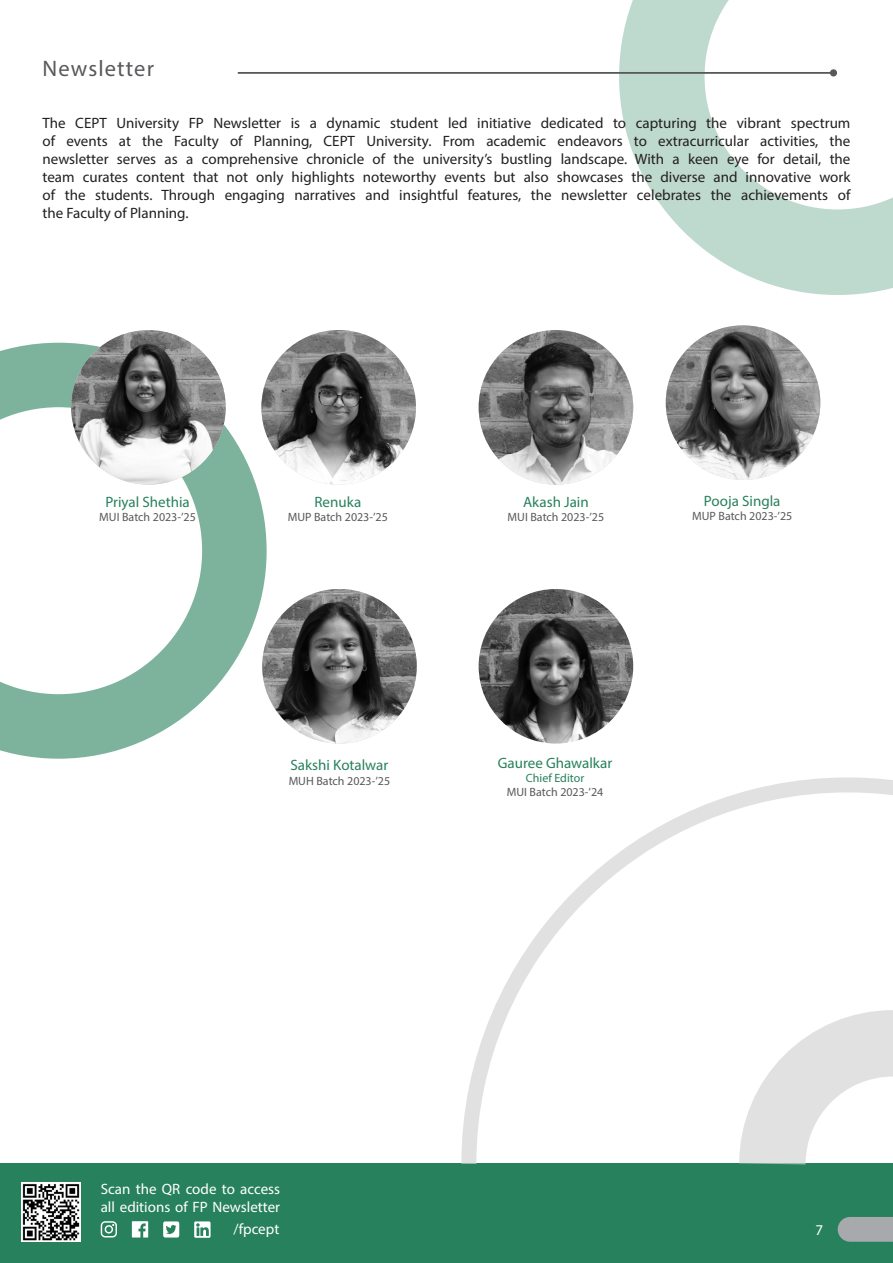
<style>
.page{position:relative;width:893px;height:1263px;background:#fff}
.page>*{position:absolute;margin:0;border:0;box-sizing:border-box;transform-origin:0 0}
.t1{font:22.5px "Myriad Pro";letter-spacing:.05em;color:#58595b}
.t2{font:15px/18px "Myriad Pro";color:#231f20;text-align:justify}
.t3{font:15px "Myriad Pro";color:#27815d}
.t4{font:15px/18px "Myriad Pro";color:#fff}
.t5{font:12px "Myriad Pro";color:#58595b}
.t6{font:12px "Myriad Pro";color:#27815d}
</style>
<div class="page">
<div style="left:0;top:1164px;width:893px;height:99px;background:#27815d"></div>
<svg style="left:838px;top:1217px;width:55px;height:25px"></svg>
<svg style="left:101px;top:1221px;width:16px;height:16px"></svg>
<svg style="left:132px;top:1221px;width:16px;height:16px"></svg>
<svg style="left:163px;top:1221px;width:16px;height:16px"></svg>
<svg style="left:194px;top:1221px;width:17px;height:17px"></svg>
<img style="left:21px;top:1183px;width:59px;height:59px">
<svg style="left:460px;top:777px;width:433px;height:387px"></svg>
<svg style="left:619px;top:0;width:274px;height:295px"></svg>
<svg style="left:0;top:343px;width:267px;height:416px"></svg>
<hr style="left:238px;top:72px;width:595px;height:2px;background:#58595b">
<div style="left:830px;top:69px;width:7px;height:7px;background:#58595b;border-radius:50%"></div>
<img style="left:71px;top:330px;width:155px;height:155px;border-radius:77px">
<img style="left:666px;top:325px;width:154px;height:155px;border-radius:77px">
<img style="left:261px;top:330px;width:155px;height:155px;border-radius:77px">
<img style="left:479px;top:330px;width:154px;height:155px;border-radius:77px">
<img style="left:262px;top:589px;width:155px;height:154px;border-radius:77px">
<svg style="left:738px;top:1008px;width:155px;height:157px"></svg>
<img style="left:479px;top:589px;width:154px;height:154px;border-radius:77px">
<p class="t1" style="left:43px;top:55px;width:113px">Newsletter</p>
<p class="t2" style="left:43px;top:113px;width:809px">The CEPT University FP Newsletter is a dynamic student led initiative dedicated to capturing the vibrant spectrum of events at the Faculty of Planning, CEPT University. From academic endeavors to extracurricular activities, the newsletter serves as a comprehensive chronicle of the university’s bustling landscape. With a keen eye for detail, the team curates content that not only highlights noteworthy events but also showcases the diverse and innovative work of the students. Through engaging narratives and insightful features, the newsletter celebrates the achievements of the Faculty of Planning.</p>
<p class="t3" style="left:105px;top:492px;width:86px">Priyal Shethia</p>
<p class="t5" style="left:99px;top:510px;width:98px">MUI Batch 2023-’25</p>
<p class="t3" style="left:314px;top:492px;width:48px">Renuka</p>
<p class="t5" style="left:288px;top:510px;width:102px">MUP Batch 2023-’25</p>
<p class="t3" style="left:291px;top:756px;width:99px">Sakshi Kotalwar</p>
<p class="t5" style="left:289px;top:773px;width:103px">MUH Batch 2023-’25</p>
<p class="t3" style="left:523px;top:492px;width:67px">Akash Jain</p>
<p class="t5" style="left:508px;top:510px;width:98px">MUI Batch 2023-’25</p>
<p class="t3" style="left:704px;top:491px;width:78px">Pooja Singla</p>
<p class="t5" style="left:692px;top:509px;width:102px">MUP Batch 2023-’25</p>
<p class="t3" style="left:498px;top:753px;width:116px">Gauree Ghawalkar</p>
<p class="t6" style="left:526px;top:770px;width:60px">Chief Editor</p>
<p class="t5" style="left:507px;top:785px;width:98px">MUI Batch 2023-’24</p>
<p class="t4" style="left:101px;top:1180px;width:181px">Scan the QR code to access all editions of FP Newsletter</p>
<p class="t4" style="left:234px;top:1220px;width:47px">/fpcept</p>
<p class="t4" style="left:816px;top:1221px;width:9px">7</p>
</div>
